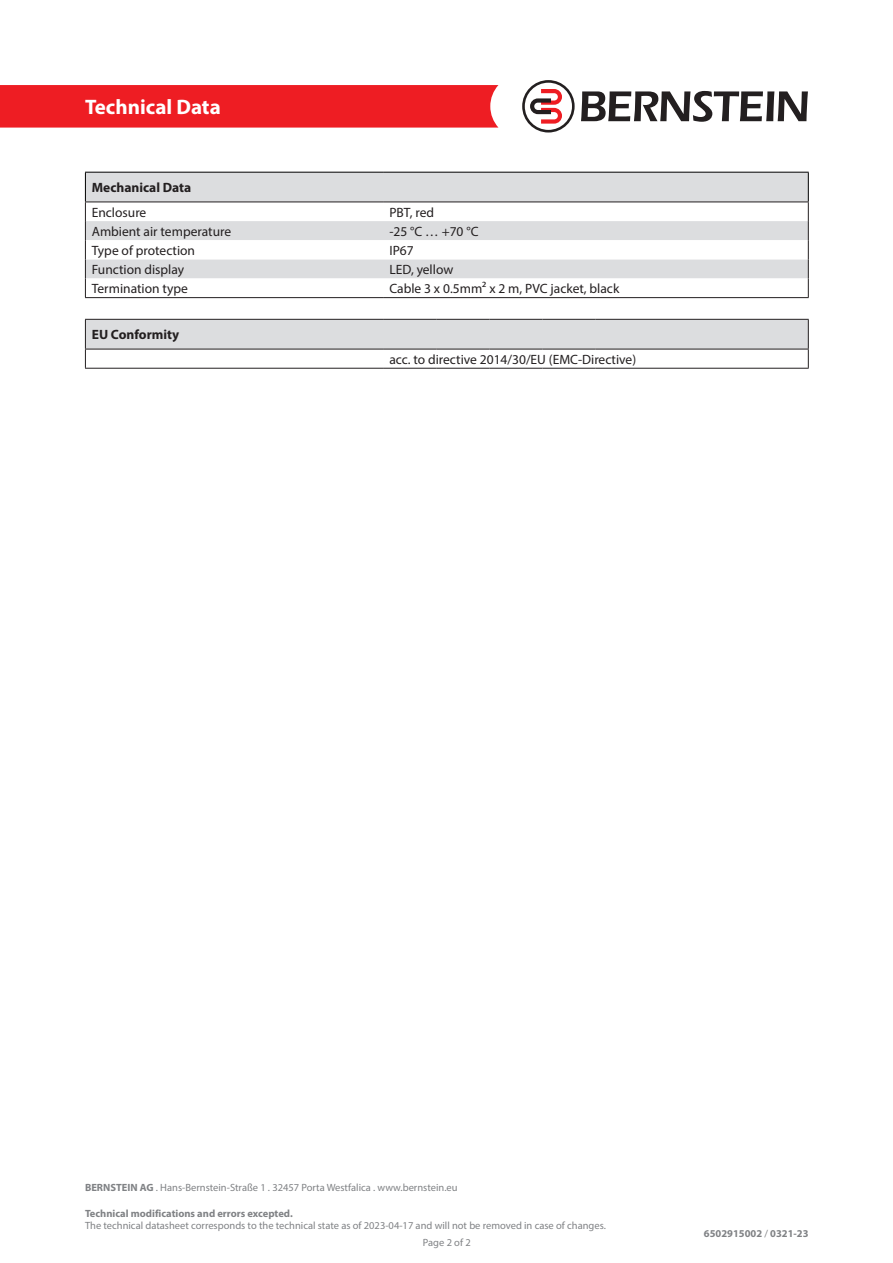
<style>
.page{position:relative;width:893px;height:1263px;background:#fff}
.page>*{position:absolute;margin:0;border:0;box-sizing:border-box;transform-origin:0 0}
.t1{font:700 21px "Myriad Pro";color:#fff}
.t2{font:13.5px "Myriad Pro";color:#231f20}
.t3{font:700 13.5px "Myriad Pro";color:#231f20}
.t4{font:10.5px/16.8px "Myriad Pro";color:#808285}
.t5{font:700 10.5px "Myriad Pro";color:#808285}
.s1{font-weight:700}
.s2{font-weight:400}
</style>
<div class="page">
<div style="left:0;top:85px;width:498px;height:43px;background:#ee1d23"></div>
<svg style="left:581px;top:91px;width:227px;height:31px"></svg>
<svg style="left:522px;top:80px;width:53px;height:53px"></svg>
<svg style="left:85px;top:320px;width:724px;height:48px"></svg>
<hr style="left:85px;top:319px;width:298px;height:1px;background:#231f20">
<hr style="left:383px;top:319px;width:53px;height:1px;background:#231f20">
<hr style="left:436px;top:319px;width:53px;height:1px;background:#231f20">
<hr style="left:489px;top:319px;width:54px;height:1px;background:#231f20">
<hr style="left:543px;top:319px;width:53px;height:1px;background:#231f20">
<hr style="left:596px;top:319px;width:213px;height:1px;background:#231f20">
<hr style="left:85px;top:349px;width:298px;height:1px;background:#231f20">
<hr style="left:383px;top:349px;width:53px;height:1px;background:#231f20">
<hr style="left:436px;top:349px;width:53px;height:1px;background:#231f20">
<hr style="left:489px;top:349px;width:54px;height:1px;background:#231f20">
<hr style="left:543px;top:349px;width:53px;height:1px;background:#231f20">
<hr style="left:596px;top:349px;width:213px;height:1px;background:#231f20">
<hr style="left:85px;top:368px;width:298px;height:1px;background:#231f20">
<hr style="left:383px;top:368px;width:53px;height:1px;background:#231f20">
<hr style="left:436px;top:368px;width:53px;height:1px;background:#231f20">
<hr style="left:489px;top:368px;width:54px;height:1px;background:#231f20">
<hr style="left:543px;top:368px;width:53px;height:1px;background:#231f20">
<hr style="left:596px;top:368px;width:213px;height:1px;background:#231f20">
<div style="left:86px;top:173px;width:722px;height:29px;background:#dcdddf"></div>
<svg style="left:86px;top:203px;width:722px;height:94px"></svg>
<hr style="left:85px;top:172px;width:298px;height:1px;background:#000">
<svg style="left:85px;top:173px;width:1px;height:124px"></svg>
<hr style="left:383px;top:172px;width:426px;height:1px;background:#000">
<svg style="left:808px;top:173px;width:1px;height:124px"></svg>
<hr style="left:85px;top:202px;width:298px;height:1px;background:#231f20">
<hr style="left:383px;top:202px;width:426px;height:1px;background:#231f20">
<hr style="left:85px;top:297px;width:298px;height:1px;background:#231f20">
<hr style="left:383px;top:297px;width:426px;height:1px;background:#231f20">
<h1 class="t1" style="left:85px;top:93px;width:137px">Technical Data</h1>
<p class="t3" style="left:92px;top:179px;width:101px">Mechanical Data</p>
<p class="t2" style="left:92px;top:204px;width:56px">Enclosure</p>
<p class="t2" style="left:389px;top:204px;width:46px">PBT, red</p>
<p class="t2" style="left:92px;top:223px;width:141px">Ambient air temperature</p>
<p class="t2" style="left:389px;top:223px;width:91px">-25 °C … +70 °C</p>
<p class="t2" style="left:92px;top:242px;width:105px">Type of protection</p>
<p class="t2" style="left:389px;top:242px;width:26px">IP67</p>
<p class="t2" style="left:92px;top:261px;width:94px">Function display</p>
<p class="t2" style="left:389px;top:261px;width:65px">LED, yellow</p>
<p class="t2" style="left:92px;top:280px;width:98px">Termination type</p>
<p class="t2" style="left:389px;top:280px;width:231px">Cable 3 x 0.5mm² x 2 m, PVC jacket, black</p>
<p class="t3" style="left:92px;top:326px;width:89px">EU Conformity</p>
<p class="t2" style="left:389px;top:351px;width:248px">acc. to directive 2014/30/EU (EMC-Directive)</p>
<p class="t4" style="left:85px;top:1179px;width:374px"><span class="s1">BERNSTEIN AG</span> . Hans-Bernstein-Straße 1 . 32457 Porta Westfalica . www.bernstein.eu</p>
<p class="t5" style="left:85px;top:1206px;width:209px">Technical modifications and errors excepted.</p>
<p class="t4" style="left:423px;top:1217px;width:184px;text-indent:-338px">The technical datasheet corresponds to the technical state as of 2023-04-17 and will not be removed in case of changes.<br>Page 2 of 2</p>
<p class="t5" style="left:704px;top:1227px;width:106px">6502915002 <span class="s2">/</span> 0321-23</p>
</div>
